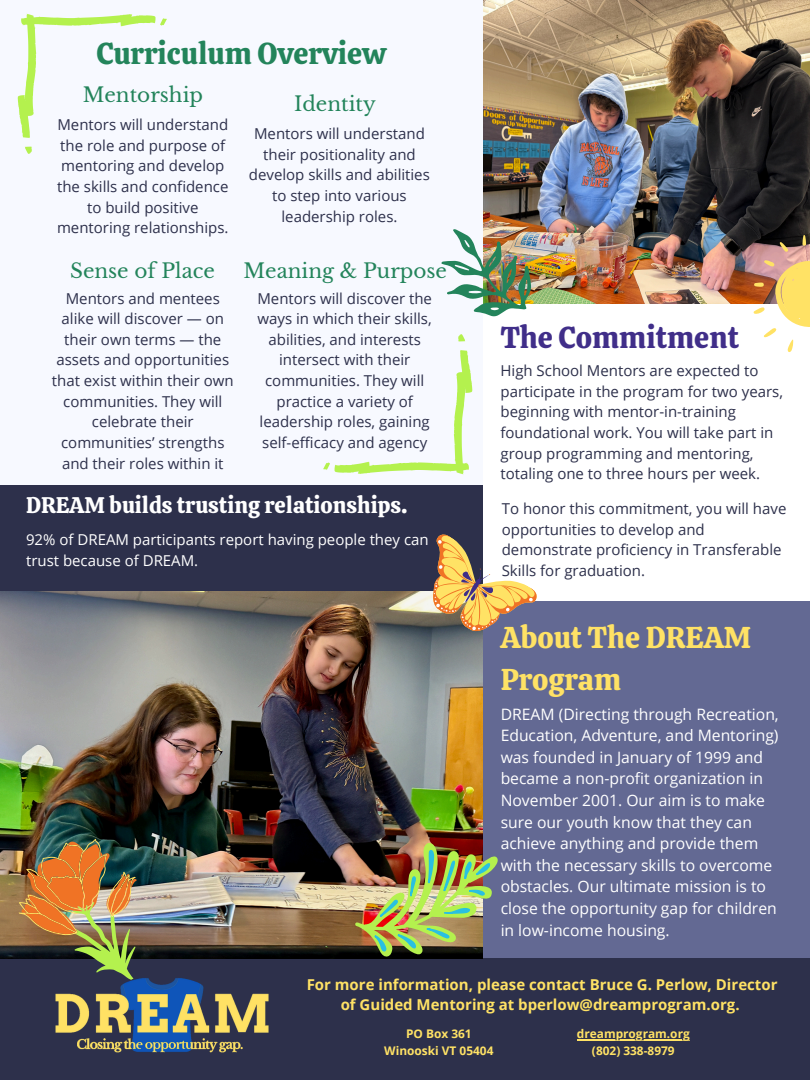
<style>
.page{position:relative;width:810px;height:1080px;background:#fff}
.page>*{position:absolute;margin:0;border:0;box-sizing:border-box;transform-origin:0 0}
.t1{font:30px/41.8px "Calistoga";color:#ffe265}
.t2{font:30px "Calistoga";color:#23845b}
.t3{font:30px "Calistoga";color:#402e89}
.t4{font:22.5px "Calistoga";color:#fff}
.t5{font:20px "Libre Baskerville";color:#23845b}
.t6{font:15.69px/21.6px "Open Sans";color:#fff}
.t7{font:15px/20.6px "Open Sans";color:#2d304b;text-align:center}
.t8{font:700 15px/20.6px "Open Sans";color:#ffe265;text-align:center}
.t9{font:15px/20.6px "Open Sans";color:#fff}
.t10{font:700 11.88px "Open Sans";color:#ffe265}
</style>
<div class="page">
<div style="left:483px;top:601px;width:327px;height:375px;background:#636993"></div>
<div style="left:0;top:958px;width:810px;height:122px;background:#2d304b"></div>
<img style="left:483px;top:0;width:327px;height:304px">
<img style="left:0;top:590px;width:483px;height:368px">
<div style="left:0;top:472px;width:483px;height:118px;background:#2d304b"></div>
<div style="left:0;top:0;width:483px;height:485px;background:#f7f9ff"></div>
<svg style="left:18px;top:14px;width:149px;height:140px"></svg>
<svg style="left:802px;top:235px;width:4px;height:11px"></svg>
<svg style="left:779px;top:242px;width:9px;height:10px"></svg>
<svg style="left:753px;top:260px;width:57px;height:92px"></svg>
<img style="left:13px;top:829px;width:136px;height:146px">
<svg style="left:417px;top:534px;width:120px;height:108px"></svg>
<img style="left:354px;top:842px;width:144px;height:116px">
<svg style="left:323px;top:209px;width:219px;height:266px"></svg>
<hr style="left:577px;top:1039px;width:113px;height:1px;background:#ffe265">
<img style="left:55px;top:975px;width:214px;height:78px">
<h3 class="t2" style="left:96px;top:34px;width:291px">Curriculum Overview</h3>
<h5 class="t5" style="left:83px;top:83px;width:122px">Mentorship</h5>
<h3 class="t5" style="left:294px;top:91px;width:83px">Identity</h3>
<p class="t7" style="left:57px;top:114px;width:173px">Mentors will understand the role and purpose of mentoring and develop the skills and confidence to build positive mentoring relationships.</p>
<p class="t7" style="left:249px;top:123px;width:182px">Mentors will understand their positionality and develop skills and abilities to step into various leadership roles.</p>
<h5 class="t5" style="left:70px;top:259px;width:146px">Sense of Place</h5>
<p class="t5" style="left:244px;top:259px;width:205px">Meaning &amp; Purpose</p>
<h5 class="t7" style="left:52px;top:287px;width:183px">Mentors and mentees alike will discover — on their own terms — the assets and opportunities that exist within their own communities. They will celebrate their communities’ strengths and their roles within it</h5>
<h5 class="t7" style="left:257px;top:287px;width:176px">Mentors will discover the ways in which their skills, abilities, and interests intersect with their communities. They will practice a variety of leadership roles, gaining self-efficacy and agency</h5>
<h3 class="t4" style="left:26px;top:491px;width:383px">DREAM builds trusting relationships.</h3>
<h3 class="t9" style="left:26px;top:529px;width:404px">92% of DREAM participants report having people they can trust because of DREAM.</h3>
<h1 class="t3" style="left:501px;top:318px;width:240px">The Commitment</h1>
<h2 class="t7" style="left:501px;top:360px;width:284px;text-align:left">High School Mentors are expected to participate in the program for two years, beginning with mentor-in-training foundational work. You will take part in group programming and mentoring, totaling one to three hours per week.</h2>
<p class="t7" style="left:502px;top:498px;width:286px;text-align:left">To honor this commitment, you will have opportunities to develop and demonstrate proficiency in Transferable Skills for graduation.</p>
<p class="t1" style="left:501px;top:617px;width:252px">About The DREAM<br>Program</p>
<h1 class="t6" style="left:501px;top:703px;width:280px">DREAM (Directing through Recreation, Education, Adventure, and Mentoring) was founded in January of 1999 and became a non-profit organization in November 2001. Our aim is to make sure our youth know that they can achieve anything and provide them with the necessary skills to overcome obstacles. Our ultimate mission is to close the opportunity gap for children in low-income housing.</h1>
<h5 class="t8" style="left:307px;top:973px;width:472px">For more information, please contact Bruce G. Perlow, Director of Guided Mentoring at bperlow@dreamprogram.org.</h5>
<h5 class="t10" style="left:406px;top:1026px;width:67px">PO Box 361</h5>
<h5 class="t10" style="left:384px;top:1042px;width:111px">Winooski VT 05404</h5>
<p class="t10" style="left:577px;top:1026px;width:114px">dreamprogram.org</p>
<p class="t10" style="left:592px;top:1042px;width:84px">(802) 338-8979</p>
</div>
